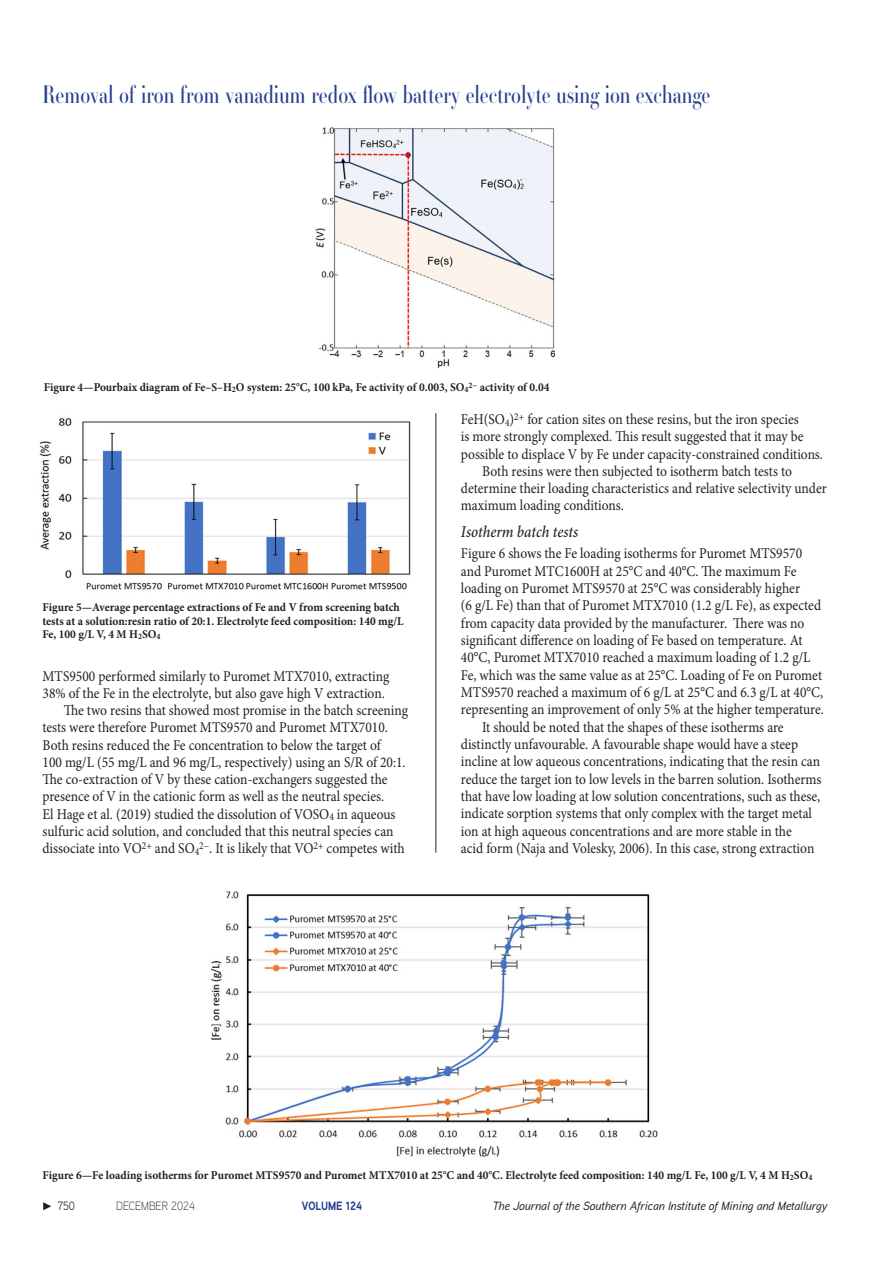
<style>
.page{position:relative;width:893px;height:1263px;background:#fff}
.page>*{position:absolute;margin:0;border:0;box-sizing:border-box;transform-origin:0 0}
.t1{font:24px "Essonnes Headline";color:#253f8e;scale:.8 1}
._2nd_Level_header{font:italic 500 16.5px "Minion Pro";color:#231f20;scale:.9 1}
.Body_Copy{font:15px/17.4px "Minion Pro";color:#231f20;scale:.9 1}
.Figure_captions{font:700 12px/13.5px "Minion Pro";color:#231f20;scale:.95 1}
.t2{font:italic 500 12px "Aaux Next";color:#231f20}
.t3{font:300 12px "Aaux Next";color:#231f20;scale:.9 1}
.t4{font:700 12px "Aaux Next";color:#253f8e;scale:.9 1}
.t5{font:12px "Aaux Next";color:#231f20;scale:.9 1}
</style>
<div class="page">
<svg style="left:43px;top:1202px;width:8px;height:8px"></svg>
<hr style="left:436px;top:413px;width:1px;height:440px;background:#231f20">
<img style="left:39px;top:418px;width:372px;height:172px">
<img style="left:210px;top:891px;width:448px;height:266px">
<img style="left:315px;top:127px;width:241px;height:242px">
<h1 class="t1" style="left:43px;top:78px;width:836px">Removal of iron from vanadium redox flow battery electrolyte using ion exchange</h1>
<p class="Figure_captions" style="left:44px;top:380px;width:534px">Figure 4—Pourbaix diagram of Fe–S–H<sub>2</sub>O system: 25°C, 100 kPa, Fe activity of 0.003, SO<sub>4</sub><sup>2−</sup> activity of 0.04</p>
<p class="Figure_captions" style="left:43px;top:600px;width:381px">Figure 5—Average percentage extractions of Fe and V from screening batch tests at a solution:resin ratio of 20:1. Electrolyte feed composition: 140 mg/L<br>Fe, 100 g/L V, 4 M H<sub>2</sub>SO<sub>4</sub></p>
<p class="Body_Copy" style="left:43px;top:667px;width:387px">MTS9500 performed similarly to Puromet MTX7010, extracting<br>38% of the Fe in the electrolyte, but also gave high V extraction.</p>
<p class="Body_Copy" style="left:43px;top:702px;width:408px;text-indent:21px">The two resins that showed most promise in the batch screening tests were therefore Puromet MTS9570 and Puromet MTX7010.<br>Both resins reduced the Fe concentration to below the target of<br>100 mg/L (55 mg/L and 96 mg/L, respectively) using an S/R of 20:1.<br>The co-extraction of V by these cation-exchangers suggested the presence of V in the cationic form as well as the neutral species.<br>El Hage et al. (2019) studied the dissolution of VOSO<sub>4</sub> in aqueous sulfuric acid solution, and concluded that this neutral species can dissociate into VO<sup>2+</sup> and SO<sub>4</sub><sup>2−</sup>. It is likely that VO<sup>2+</sup> competes with</p>
<p class="Body_Copy" style="left:461px;top:411px;width:404px">FeH(SO<sub>4</sub>)<sup>2+</sup> for cation sites on these resins, but the iron species<br>is more strongly complexed. This result suggested that it may be possible to displace V by Fe under capacity-constrained conditions.</p>
<p class="Body_Copy" style="left:461px;top:462px;width:408px;text-indent:21px">Both resins were then subjected to isotherm batch tests to determine their loading characteristics and relative selectivity under maximum loading conditions.</p>
<p class="_2nd_Level_header" style="left:461px;top:520px;width:132px">Isotherm batch tests</p>
<p class="Body_Copy" style="left:461px;top:545px;width:405px">Figure 6 shows the Fe loading isotherms for Puromet MTS9570 and Puromet MTC1600H at 25°C and 40°C. The maximum Fe loading on Puromet MTS9570 at 25°C was considerably higher<br>(6 g/L Fe) than that of Puromet MTX7010 (1.2 g/L Fe), as expected from capacity data provided by the manufacturer. There was no significant difference on loading of Fe based on temperature. At 40°C, Puromet MTX7010 reached a maximum loading of 1.2 g/L Fe, which was the same value as at 25°C. Loading of Fe on Puromet MTS9570 reached a maximum of 6 g/L at 25°C and 6.3 g/L at 40°C, representing an improvement of only 5% at the higher temperature.</p>
<p class="Body_Copy" style="left:461px;top:718px;width:402px;text-indent:21px">It should be noted that the shapes of these isotherms are distinctly unfavourable. A favourable shape would have a steep incline at low aqueous concentrations, indicating that the resin can reduce the target ion to low levels in the barren solution. Isotherms that have low loading at low solution concentrations, such as these, indicate sorption systems that only complex with the target metal ion at high aqueous concentrations and are more stable in the<br>acid form (Naja and Volesky, 2006). In this case, strong extraction</p>
<p class="Figure_captions" style="left:43px;top:1168px;width:812px">Figure 6—Fe loading isotherms for Puromet MTS9570 and Puromet MTX7010 at 25°C and 40°C. Electrolyte feed composition: 140 mg/L Fe, 100 g/L V, 4 M H<sub>2</sub>SO<sub>4</sub></p>
<p class="t5" style="left:58px;top:1197px;width:21px">750</p>
<p class="t3" style="left:116px;top:1197px;width:89px">DECEMBER 2024</p>
<p class="t4" style="left:302px;top:1197px;width:69px">VOLUME 124</p>
<p class="t2" style="left:493px;top:1197px;width:336px">The Journal of the Southern African Institute of Mining and Metallurgy</p>
</div>
